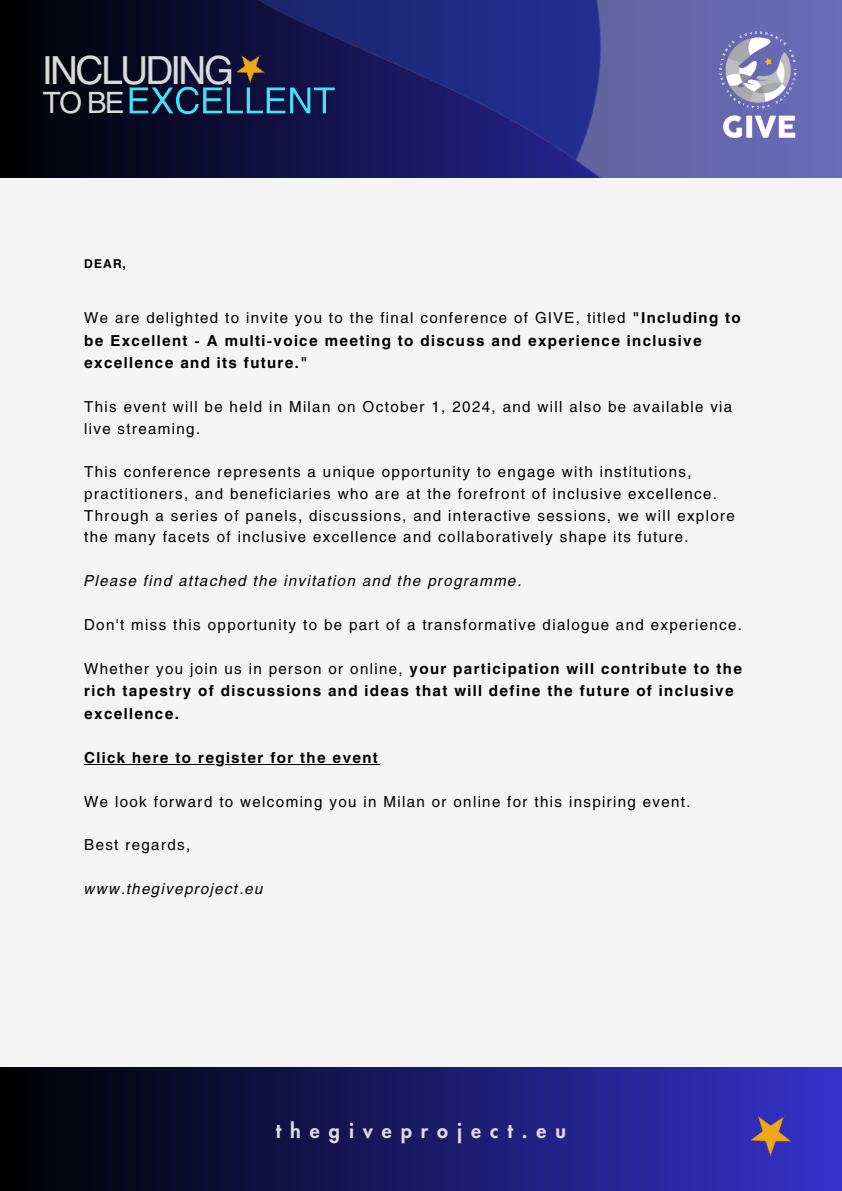
<style>
.page{position:relative;width:842px;height:1191px;background:#fff}
.page>*{position:absolute;margin:0;border:0;box-sizing:border-box;transform-origin:0 0}
.t1{font:38.4px "Helios";letter-spacing:-.06em;color:#d9d9d9}
.t2{font:29.1px "Helios";color:#d9d9d9}
.t3{font:800 19.8px "Futura LT Pro";letter-spacing:.455em;color:#ddd}
.t4{font:15px/21.8px "Helios";letter-spacing:.09em;color:#000}
.t5{font:700 15px/22.5px "Helios";letter-spacing:.09em;color:#000}
.t6{font:italic 15px "Helios";letter-spacing:.09em;color:#000}
.t7{font:700 12px "Helios";color:#000}
.s1{font-weight:400}
</style>
<div class="page">
<div style="left:0;top:0;width:842px;height:1190px;background:linear-gradient(to right,#000,#3533cb)"></div>
<img style="left:0;top:0;width:842px;height:1088px">
<img style="left:742px;top:1103px;width:57px;height:57px">
<div style="left:0;top:179px;width:842px;height:887px;background:#f4f4f4"></div>
<img style="left:119px;top:78px;width:226px;height:48px">
<img style="left:719px;top:31px;width:77px;height:106px">
<img style="left:231px;top:47px;width:39px;height:39px">
<h1 class="t1" style="left:43px;top:46px;width:193px">INCLUDING</h1>
<h1 class="t2" style="left:43px;top:85px;width:83px">TO BE</h1>
<p class="t7" style="left:84px;top:256px;width:43px">DEAR,</p>
<p class="t5" style="left:84px;top:306px;width:658px"><span class="s1">We are delighted to invite you to the final conference of GIVE, titled</span> "Including to be Excellent - A multi-voice meeting to discuss and experience inclusive excellence and its future."</p>
<p class="t4" style="left:84px;top:395px;width:650px">This event will be held in Milan on October 1, 2024, and will also be available via live streaming.</p>
<p class="t4" style="left:84px;top:460px;width:652px">This conference represents a unique opportunity to engage with institutions, practitioners, and beneficiaries who are at the forefront of inclusive excellence.<br>Through a series of panels, discussions, and interactive sessions, we will explore the many facets of inclusive excellence and collaboratively shape its future.</p>
<p class="t6" style="left:84px;top:571px;width:439px">Please find attached the invitation and the programme.</p>
<p class="t4" style="left:84px;top:612px;width:659px">Don't miss this opportunity to be part of a transformative dialogue and experience.</p>
<p class="t5" style="left:84px;top:657px;width:659px"><span class="s1">Whether you join us in person or online,</span> your participation will contribute to the rich tapestry of discussions and ideas that will define the future of inclusive excellence.</p>
<p class="t5" style="left:84px;top:746px;width:295px">Click here to register for the event</p>
<p class="t4" style="left:84px;top:789px;width:608px">We look forward to welcoming you in Milan or online for this inspiring event.</p>
<p class="t4" style="left:84px;top:833px;width:108px">Best regards,</p>
<p class="t6" style="left:84px;top:878px;width:180px">www.thegiveproject.eu</p>
<p class="t3" style="left:276px;top:1121px;width:292px">thegiveproject.eu</p>
</div>
